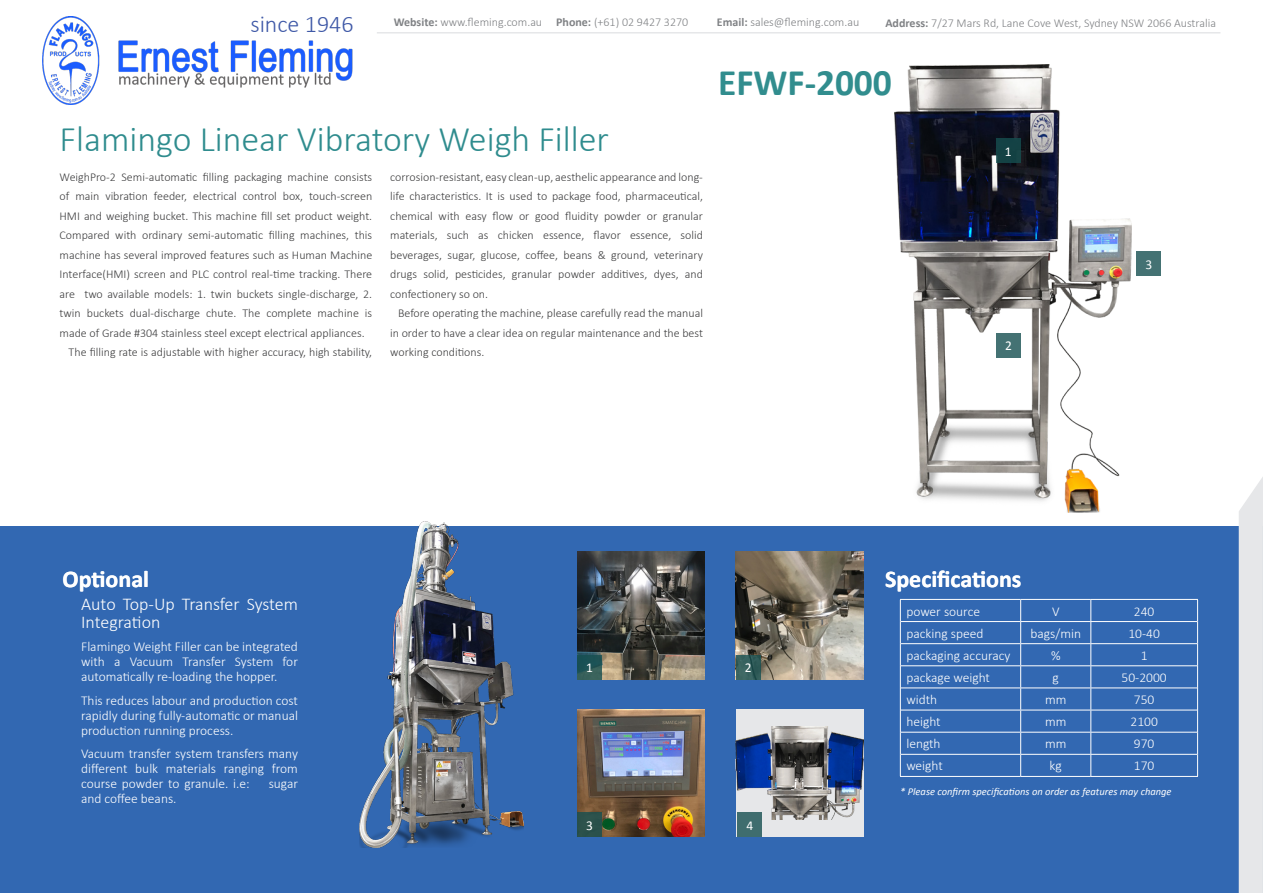
<style>
.page{position:relative;width:1263px;height:893px;background:#fff}
.page>*{position:absolute;margin:0;border:0;box-sizing:border-box;transform-origin:0 0}
.t1{font:700 37.5px "Calibri";letter-spacing:-.005em;color:#318d8e}
.t2{font:300 36px "Calibri";color:#2f8c8e}
.t3{font:700 24px "Calibri";color:#fff}
.t4{font:300 24px "Calibri";color:#3f59a7}
.t5{font:300 18px/18px "Calibri";letter-spacing:-.01em;color:#fff}
.t6{font:300 13.5px/15px "Calibri";color:#fff;text-align:justify}
.t7{font:13.5px "Calibri";color:#fff}
.t8{font:300 12px/19.5px "Calibri";color:#3e3e3f;text-align:justify}
.t9{font:300 12px "Calibri";color:#808285}
.t10{font:italic 10.5px "Calibri";color:#fff}
.s1{font-weight:700}
</style>
<div class="page">
<div style="left:0;top:526px;width:1263px;height:367px;background:#3268b2"></div>
<div style="left:1239px;top:477px;width:24px;height:416px;background:#e6e7e9"></div>
<hr style="left:377px;top:32px;width:843px;height:2px;background:#e6e7e9">
<img style="left:43px;top:17px;width:310px;height:87px">
<img style="left:577px;top:552px;width:128px;height:127px">
<img style="left:736px;top:552px;width:127px;height:127px">
<img style="left:577px;top:709px;width:128px;height:128px">
<div style="left:736px;top:709px;width:127px;height:128px;background:#e6e7e9"></div>
<img style="left:736px;top:727px;width:127px;height:92px">
<img style="left:894px;top:64px;width:238px;height:449px">
<svg style="left:577px;top:655px;width:25px;height:24px"></svg>
<svg style="left:736px;top:655px;width:24px;height:24px"></svg>
<div style="left:577px;top:812px;width:25px;height:25px;background:#2b514b"></div>
<div style="left:996px;top:139px;width:24px;height:24px;background:#144245"></div>
<div style="left:996px;top:333px;width:24px;height:24px;background:#447273"></div>
<div style="left:1137px;top:251px;width:24px;height:25px;background:#447273"></div>
<div style="left:738px;top:812px;width:24px;height:25px;background:#3f6d6e"></div>
<img style="left:359px;top:521px;width:165px;height:326px">
<hr style="left:900px;top:599px;width:121px;height:1px;background:#fff">
<hr style="left:1021px;top:599px;width:70px;height:1px;background:#fff">
<hr style="left:1091px;top:599px;width:107px;height:1px;background:#fff">
<hr style="left:901px;top:621px;width:120px;height:1px;background:#fff">
<hr style="left:1021px;top:621px;width:70px;height:1px;background:#fff">
<hr style="left:1091px;top:621px;width:106px;height:1px;background:#fff">
<hr style="left:901px;top:643px;width:120px;height:1px;background:#fff">
<hr style="left:1021px;top:643px;width:70px;height:1px;background:#fff">
<hr style="left:1091px;top:643px;width:106px;height:1px;background:#fff">
<hr style="left:901px;top:665px;width:120px;height:1px;background:#fff">
<hr style="left:1021px;top:665px;width:70px;height:1px;background:#fff">
<hr style="left:1091px;top:665px;width:106px;height:1px;background:#fff">
<hr style="left:901px;top:687px;width:120px;height:1px;background:#fff">
<hr style="left:1021px;top:687px;width:70px;height:1px;background:#fff">
<hr style="left:1091px;top:687px;width:106px;height:1px;background:#fff">
<hr style="left:901px;top:710px;width:120px;height:1px;background:#fff">
<hr style="left:1021px;top:710px;width:70px;height:1px;background:#fff">
<hr style="left:1091px;top:710px;width:106px;height:1px;background:#fff">
<hr style="left:901px;top:732px;width:120px;height:1px;background:#fff">
<hr style="left:1021px;top:732px;width:70px;height:1px;background:#fff">
<hr style="left:1091px;top:732px;width:106px;height:1px;background:#fff">
<hr style="left:901px;top:754px;width:120px;height:1px;background:#fff">
<hr style="left:1021px;top:754px;width:70px;height:1px;background:#fff">
<hr style="left:1091px;top:754px;width:106px;height:1px;background:#fff">
<hr style="left:900px;top:776px;width:121px;height:1px;background:#fff">
<hr style="left:1021px;top:776px;width:70px;height:1px;background:#fff">
<hr style="left:1091px;top:776px;width:107px;height:1px;background:#fff">
<svg style="left:900px;top:600px;width:1px;height:176px"></svg>
<svg style="left:1020px;top:600px;width:1px;height:176px"></svg>
<svg style="left:1090px;top:600px;width:1px;height:176px"></svg>
<svg style="left:1197px;top:600px;width:1px;height:176px"></svg>
<h3 class="t4" style="left:250px;top:9px;width:105px">since 1946</h3>
<p class="t9" style="left:394px;top:15px;width:296px"><span class="s1">Website:</span> www.fleming.com.au <span class="s1">Phone:</span> (+61) 02 9427 3270</p>
<p class="t9" style="left:717px;top:15px;width:144px"><span class="s1">Email:</span> sales@fleming.com.au</p>
<p class="t9" style="left:885px;top:15px;width:332px"><span class="s1">Address:</span> 7/27 Mars Rd, Lane Cove West, Sydney NSW 2066 Australia</p>
<p class="t2" style="left:60px;top:116px;width:551px">Flamingo Linear Vibratory Weigh Filler</p>
<p class="t8" style="left:60px;top:167px;width:314px">WeighPro-2 Semi-automatic filling packaging machine consists of main vibration feeder, electrical control box, touch-screen HMI and weighing bucket. This machine fill set product weight.<br>Compared with ordinary semi-automatic filling machines, this machine has several improved features such as Human Machine Interface(HMI) screen and PLC control real-time tracking. There are two available models: 1. twin buckets single-discharge, 2. twin buckets dual-discharge chute. The complete machine is made of Grade #304 stainless steel except electrical appliances.</p>
<p class="t8" style="left:69px;top:342px;width:305px">The filling rate is adjustable with higher accuracy, high stability,</p>
<p class="t8" style="left:390px;top:167px;width:314px">corrosion-resistant, easy clean-up, aesthelic appearance and long&shy;life characteristics. It is used to package food, pharmaceutical, chemical with easy flow or good fluidity powder or granular materials, such as chicken essence, flavor essence, solid beverages, sugar, glucose, coffee, beans &amp; ground, veterinary drugs solid, pesticides, granular powder additives, dyes, and confectionery so on.</p>
<p class="t8" style="left:390px;top:303px;width:314px;text-indent:8px">Before operating the machine, please carefully read the manual in order to have a clear idea on regular maintenance and the best working conditions.</p>
<p class="t1" style="left:718px;top:58px;width:175px">EFWF-2000</p>
<p class="t7" style="left:1005px;top:143px;width:8px">1</p>
<p class="t7" style="left:1005px;top:337px;width:8px">2</p>
<h3 class="t3" style="left:63px;top:563px;width:88px">Optional</h3>
<h3 class="t3" style="left:885px;top:563px;width:138px">Specifications</h3>
<p class="t7" style="left:1145px;top:256px;width:8px">3</p>
<p class="t5" style="left:81px;top:595px;width:218px">Auto Top-Up Transfer System<br>Integration</p>
<p class="t6" style="left:81px;top:639px;width:218px">Flamingo Weight Filler can be integrated with a Vacuum Transfer System for automatically re-loading the hopper.</p>
<p class="t6" style="left:81px;top:693px;width:218px">This reduces labour and production cost rapidly during fully-automatic or manual production running process.</p>
<p class="t6" style="left:81px;top:746px;width:218px">Vacuum transfer system transfers many different bulk materials ranging from course powder to granule. i.e:</p>
<p class="t6" style="left:269px;top:776px;width:31px">sugar</p>
<p class="t6" style="left:81px;top:791px;width:97px">and coffee beans.</p>
<p class="t7" style="left:586px;top:659px;width:8px">1</p>
<p class="t7" style="left:745px;top:659px;width:8px">2</p>
<p class="t7" style="left:586px;top:817px;width:8px">3</p>
<p class="t7" style="left:746px;top:817px;width:8px">4</p>
<p class="t6" style="left:906px;top:603px;width:75px">power source</p>
<p class="t6" style="left:1052px;top:603px;width:9px">V</p>
<p class="t6" style="left:1134px;top:603px;width:22px">240</p>
<p class="t6" style="left:906px;top:626px;width:79px">packing speed</p>
<p class="t6" style="left:1030px;top:626px;width:52px">bags/min</p>
<p class="t6" style="left:1128px;top:626px;width:33px">10-40</p>
<p class="t6" style="left:906px;top:648px;width:106px">packaging accuracy</p>
<p class="t6" style="left:1051px;top:648px;width:11px">%</p>
<p class="t6" style="left:1141px;top:648px;width:8px">1</p>
<p class="t6" style="left:906px;top:670px;width:85px">package weight</p>
<p class="t6" style="left:1052px;top:670px;width:8px">g</p>
<p class="t6" style="left:1121px;top:670px;width:47px">50-2000</p>
<p class="t6" style="left:906px;top:692px;width:32px">width</p>
<p class="t6" style="left:1045px;top:692px;width:23px">mm</p>
<p class="t6" style="left:1134px;top:692px;width:22px">750</p>
<p class="t6" style="left:906px;top:714px;width:36px">height</p>
<p class="t6" style="left:1045px;top:714px;width:23px">mm</p>
<p class="t6" style="left:1130px;top:714px;width:29px">2100</p>
<p class="t6" style="left:906px;top:736px;width:36px">length</p>
<p class="t6" style="left:1045px;top:736px;width:23px">mm</p>
<p class="t6" style="left:1134px;top:736px;width:22px">970</p>
<p class="t6" style="left:906px;top:758px;width:38px">weight</p>
<p class="t6" style="left:1050px;top:758px;width:14px">kg</p>
<p class="t6" style="left:1134px;top:758px;width:22px">170</p>
<p class="t10" style="left:900px;top:784px;width:273px">* Please confirm specifications on order as features may change</p>
</div>
